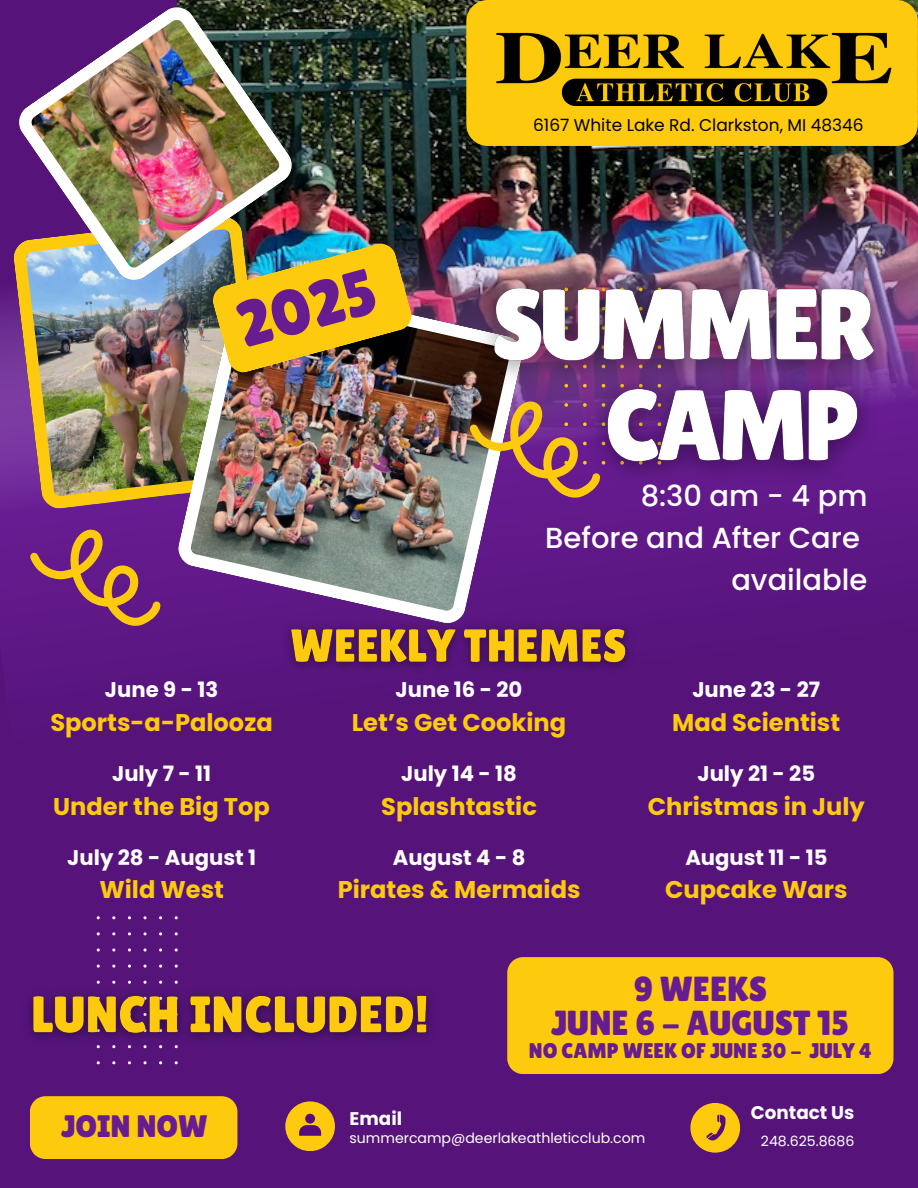
<style>
.page{position:relative;width:918px;height:1188px;background:#56147b}
.page>*{position:absolute;margin:0;border:0;box-sizing:border-box;transform-origin:0 0}
.t1{font:64.35px "Lilita One";color:#681c92}
.t2{font:34.8px "Lilita One";color:#681c92}
.t3{font:31.05px "Lilita One";color:#681c92}
.t4{font:500 28.95px/42px "Poppins";color:#fff;text-align:right}
.t5{font:700 24.15px "Poppins";color:#feca0d}
.t6{font:21.3px "Lilita One";color:#681c92}
.t7{font:700 21.15px "Poppins";color:#fff}
.t8{font:700 18.3px "Poppins";color:#fff}
.t9{font:16.95px "Poppins";color:#000}
.t10{font:14.1px "Poppins";color:#fff}
</style>
<div class="page">
<img style="left:178px;top:0;width:740px;height:166px">
<img style="left:0;top:166px;width:918px;height:475px">
<img style="left:13px;top:216px;width:164px;height:293px">
<svg style="left:97px;top:916px;width:81px;height:148px"></svg>
<img style="left:19px;top:7px;width:273px;height:274px">
<div style="left:690px;top:1103px;width:50px;height:50px;background:#feca0d;border-radius:50%"></div>
<svg style="left:707px;top:1115px;width:18px;height:26px"></svg>
<div style="left:285px;top:1101px;width:50px;height:50px;background:#feca0d;border-radius:50%"></div>
<svg style="left:299px;top:1125px;width:22px;height:11px"></svg>
<div style="left:305px;top:1114px;width:10px;height:10px;background:#560b7f;border-radius:50%"></div>
<div style="left:30px;top:1096px;width:207px;height:63px;background:#feca0d"></div>
<div style="left:507px;top:957px;width:386px;height:117px;background:#feca0d"></div>
<div style="left:466px;top:0;width:452px;height:146px;background:#feca0d;border-radius:21px"></div>
<svg style="left:19px;top:511px;width:160px;height:123px"></svg>
<img style="left:496px;top:32px;width:396px;height:73px">
<img style="left:28px;top:979px;width:403px;height:76px">
<img style="left:177px;top:278px;width:347px;height:347px">
<img style="left:460px;top:258px;width:448px;height:241px">
<img style="left:274px;top:613px;width:369px;height:55px">
<img style="left:211px;top:242px;width:202px;height:132px">
<img style="left:459px;top:288px;width:202px;height:218px">
<p class="t1" style="left:229px;top:291px;width:144px;rotate:-15deg">2025</p>
<p class="t9" style="left:533px;top:113px;width:332px">6167 White Lake Rd. Clarkston, MI 48346</p>
<p class="t4" style="left:545px;top:475px;width:324px">8:30 am - 4 pm<br>Before and After Care available</p>
<p class="t7" style="left:105px;top:675px;width:115px">June 9 - 13</p>
<p class="t5" style="left:50px;top:705px;width:224px">Sports-a-Palooza</p>
<p class="t7" style="left:112px;top:759px;width:101px">July 7 - 11</p>
<p class="t5" style="left:53px;top:789px;width:218px">Under the Big Top</p>
<p class="t7" style="left:67px;top:842px;width:190px">July 28 - August 1</p>
<p class="t5" style="left:99px;top:873px;width:126px">Wild West</p>
<p class="t3" style="left:61px;top:1108px;width:148px">JOIN NOW</p>
<p class="t7" style="left:396px;top:675px;width:128px">June 16 - 20</p>
<p class="t5" style="left:352px;top:705px;width:216px">Let’s Get Cooking</p>
<p class="t7" style="left:401px;top:759px;width:117px">July 14 - 18</p>
<p class="t5" style="left:381px;top:789px;width:157px">Splashtastic</p>
<p class="t7" style="left:393px;top:842px;width:134px">August 4 - 8</p>
<p class="t5" style="left:338px;top:873px;width:244px">Pirates &amp; Mermaids</p>
<p class="t7" style="left:692px;top:675px;width:129px">June 23 - 27</p>
<p class="t5" style="left:672px;top:705px;width:170px">Mad Scientist</p>
<p class="t7" style="left:698px;top:759px;width:119px">July 21 - 25</p>
<p class="t5" style="left:648px;top:789px;width:219px">Christmas in July</p>
<p class="t7" style="left:685px;top:842px;width:144px">August 11 - 15</p>
<p class="t5" style="left:665px;top:873px;width:184px">Cupcake Wars</p>
<h6 class="t8" style="left:350px;top:1105px;width:54px">Email</h6>
<p class="t2" style="left:634px;top:968px;width:135px">9 WEEKS</p>
<p class="t2" style="left:551px;top:1003px;width:300px">JUNE 6 - AUGUST 15</p>
<h2 class="t6" style="left:529px;top:1038px;width:344px">NO CAMP WEEK OF JUNE 30 - JULY 4</h2>
<p class="t8" style="left:751px;top:1100px;width:105px">Contact Us</p>
<p class="t10" style="left:350px;top:1128px;width:297px">summercamp@deerlakeathleticclub.com</p>
<p class="t10" style="left:761px;top:1131px;width:95px">248.625.8686</p>
</div>
